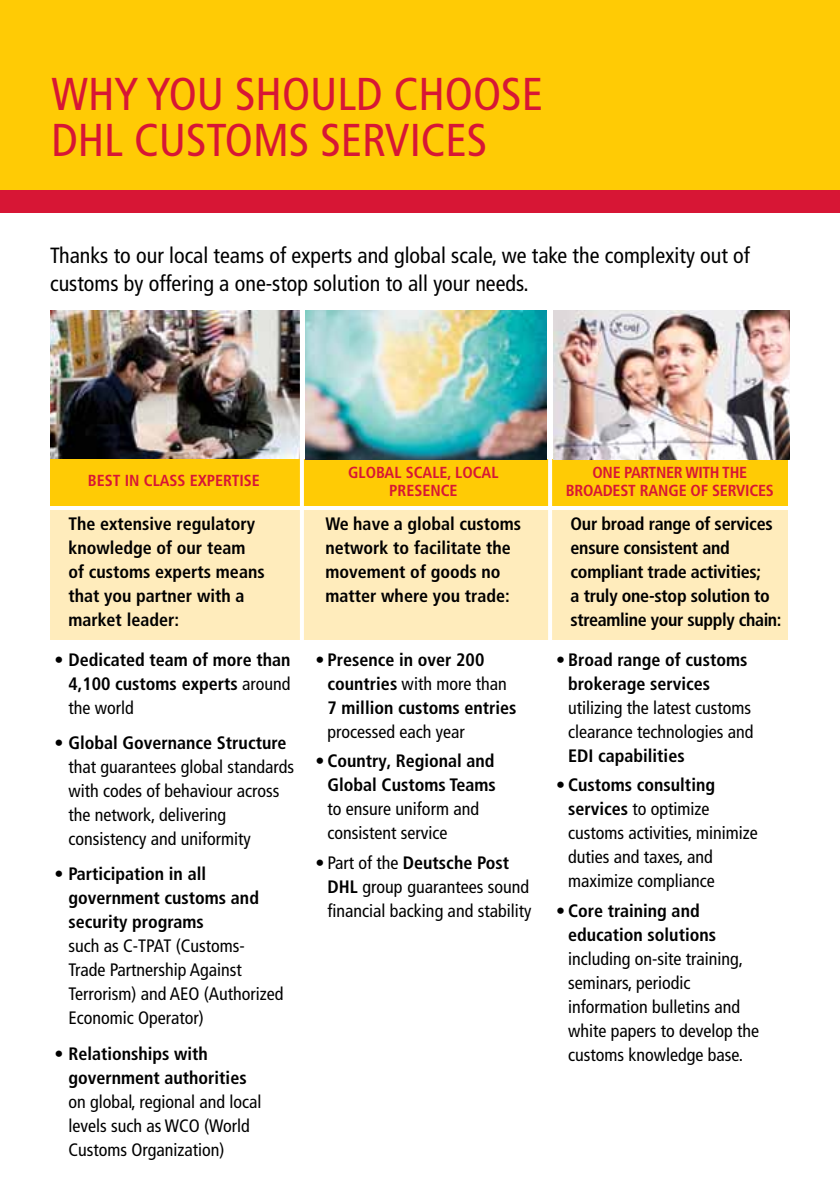
<style>
.page{position:relative;width:840px;height:1191px;background:#fff}
.page>*{position:absolute;margin:0;border:0;box-sizing:border-box;transform-origin:0 0}
.t1{font:condensed 46px/46px "Frutiger LT Pro";color:#d71635}
.t2{font:condensed 22px/28px "Frutiger LT Pro";color:#000}
.t3{font:700 condensed 18px/24px "Frutiger LT Pro";color:#000}
.t4{font:condensed 18px/24px "Frutiger LT Pro";color:#000}
.t5{font:700 condensed 16px "Frutiger LT Pro";color:#d71635}
.s1{font-weight:400}
.s2{font-weight:700}
</style>
<div class="page">
<img style="left:50px;top:310px;width:250px;height:149px">
<div style="left:0;top:0;width:839px;height:204px;background:#ffcb05"></div>
<div style="left:0;top:190px;width:839px;height:23px;background:#d71635"></div>
<div style="left:50px;top:510px;width:737px;height:129px;background:#ffecbc"></div>
<div style="left:50px;top:459px;width:737px;height:46px;background:#ffcb05"></div>
<hr style="left:300px;top:302px;width:4px;height:367px;background:#fff">
<svg style="left:547px;top:459px;width:4px;height:181px"></svg>
<img style="left:305px;top:310px;width:241px;height:149px">
<img style="left:553px;top:310px;width:236px;height:149px">
<h1 class="t1" style="left:51px;top:71px;width:493px">WHY YOU SHOULD CHOOSE<br>DHL CUSTOMS SERVICES</h1>
<p class="t2" style="left:50px;top:241px;width:701px">Thanks to our local teams of experts and global scale, we take the complexity out of customs by offering a one-stop solution to all your needs.</p>
<p class="t5" style="left:88px;top:470px;width:18px">Best</p>
<p class="t5" style="left:125px;top:470px;width:29px">in Class</p>
<p class="t5" style="left:190px;top:470px;width:17px">Expertise</p>
<p class="t5" style="left:348px;top:462px;width:20px">Global</p>
<p class="t5" style="left:405px;top:462px;width:86px">Scale, Local</p>
<p class="t5" style="left:389px;top:480px;width:18px">Presen</p>
<p class="t5" style="left:440px;top:480px;width:16px">ce</p>
<p class="t5" style="left:592px;top:462px;width:48px">One Partner</p>
<p class="t5" style="left:685px;top:462px;width:61px">with the</p>
<p class="t5" style="left:565px;top:480px;width:19px">Broadest</p>
<p class="t5" style="left:639px;top:480px;width:20px">Range</p>
<p class="t5" style="left:690px;top:480px;width:76px">of Services</p>
<p class="t3" style="left:68px;top:512px;width:198px">The extensive regulatory knowledge of our team of customs experts means that you partner with a market leader:</p>
<p class="t3" style="left:570px;top:512px;width:212px">Our broad range of services ensure consistent and compliant trade activities;<br>a truly one-stop solution to streamline your supply chain:</p>
<p class="t3" style="left:327px;top:647px;width:190px;text-indent:-12px">• Presence in over 200 countries <span class="s1">with more than<br></span>7 million customs entries</p>
<p class="t4" style="left:327px;top:719px;width:139px">processed each year</p>
<p class="t3" style="left:315px;top:749px;width:182px;text-align:right">• Country, Regional and<br>Global Customs Teams</p>
<p class="t4" style="left:327px;top:797px;width:153px">to ensure uniform and consistent service</p>
<p class="t4" style="left:327px;top:851px;width:205px;text-indent:-12px">• Part of the <span class="s2">Deutsche Post<br>DHL</span> group guarantees sound financial backing and stability</p>
<p class="t3" style="left:325px;top:512px;width:197px">We have a global customs network to facilitate the movement of goods no matter where you trade:</p>
<p class="t3" style="left:68px;top:647px;width:223px;text-align:justify;text-indent:-14px">• Dedicated team of more than 4,100 customs experts <span class="s1">around the world</span></p>
<p class="t3" style="left:54px;top:730px;width:233px">• Global Governance Structure</p>
<p class="t4" style="left:68px;top:755px;width:227px">that guarantees global standards with codes of behaviour across the network, delivering consistency and uniformity</p>
<p class="t3" style="left:68px;top:862px;width:192px;text-indent:-14px">• Participation in all government customs and security programs</p>
<p class="t4" style="left:68px;top:934px;width:216px">such as C-TPAT (Customs-<br>Trade Partnership Against<br>Terrorism) and AEO (Authorized<br>Economic Operator)</p>
<p class="t3" style="left:68px;top:1041px;width:180px;text-indent:-14px">• Relationships with government authorities</p>
<p class="t4" style="left:68px;top:1089px;width:194px">on global, regional and local levels such as WCO (World<br>Customs Organization)</p>
<p class="t3" style="left:568px;top:647px;width:181px;text-indent:-12px">• Broad range of customs brokerage services</p>
<p class="t4" style="left:568px;top:695px;width:187px">utilizing the latest customs clearance technologies and</p>
<p class="t3" style="left:568px;top:743px;width:118px">EDI capabilities</p>
<p class="t4" style="left:568px;top:773px;width:191px;text-indent:-12px"><span class="s2">• Customs consulting services</span> to optimize customs activities, minimize duties and taxes, and maximize compliance</p>
<p class="t3" style="left:568px;top:899px;width:149px;text-indent:-12px">• Core training and education solutions</p>
<p class="t4" style="left:568px;top:947px;width:192px">including on-site training, seminars, periodic information bulletins and white papers to develop the customs knowledge base.</p>
</div>
